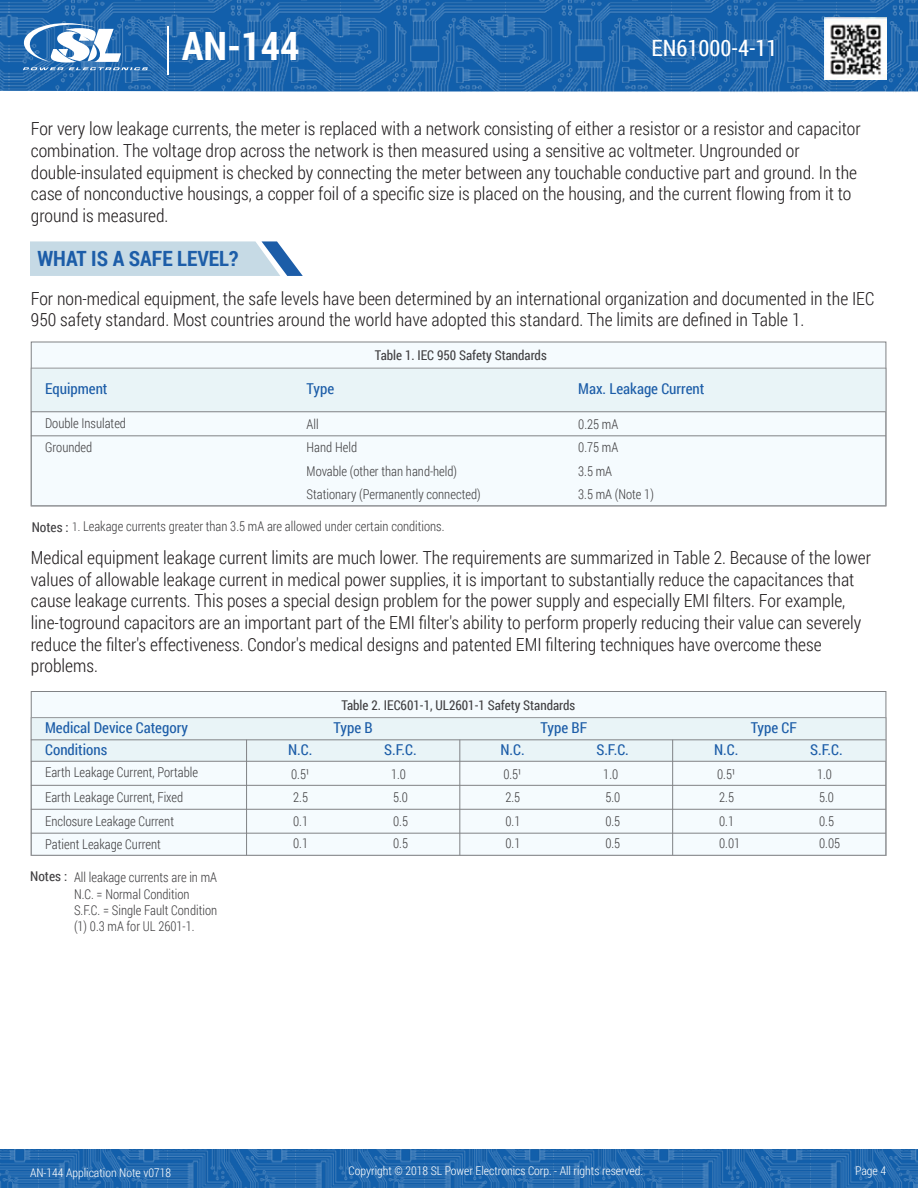
<style>
.page{position:relative;width:918px;height:1188px;background:#fff}
.page>*{position:absolute;margin:0;border:0;box-sizing:border-box;transform-origin:0 0}
.t1{font:700 39px "Roboto Condensed";color:#fff}
.t2{font:22.5px "Roboto Condensed";color:#fff}
.t3{font:700 21px "Roboto Condensed";color:#1c5da8}
.t4{font:300 18px/21.6px "Roboto Condensed";color:#231f20}
.t5{font:15px "Roboto Condensed";color:#1c5da8}
.t6{font:300 13.5px/22.6px "Roboto Condensed";color:#414042;scale:.95 1}
.t7{font:13.5px "Roboto Condensed";color:#414042}
.t8{font:300 12px "Roboto Condensed";color:#fff}
.s1{font-weight:400}
.s2{font-size:12px}
</style>
<div class="page">
<svg style="left:30px;top:241px;width:273px;height:35px;background:#c1d6e3"></svg>
<img style="left:0;top:1150px;width:918px;height:38px">
<img style="left:0;top:0;width:918px;height:92px">
<svg style="left:22px;top:23px;width:126px;height:47px"></svg>
<hr style="left:167px;top:26px;width:1px;height:49px;background:#fff">
<img style="left:824px;top:17px;width:62px;height:63px">
<div style="left:31px;top:342px;width:855px;height:164px;background:#f5fbfe"></div>
<div style="left:31px;top:368px;width:855px;height:44px;background:#e9f4f7"></div>
<div style="left:31px;top:368px;width:855px;height:138px;border:1px solid #939598"></div>
<hr style="left:31px;top:411px;width:855px;height:1px;background:#808285">
<hr style="left:31px;top:435px;width:855px;height:1px;background:#808285">
<div style="left:31px;top:691px;width:855px;height:165px;background:#f5fbfe;border:1px solid #808285"></div>
<div style="left:31px;top:718px;width:855px;height:43px;background:#e9f4f7"></div>
<div style="left:31px;top:717px;width:855px;height:139px;border:1px solid #939598"></div>
<hr style="left:31px;top:761px;width:855px;height:1px;background:#808285">
<hr style="left:31px;top:785px;width:855px;height:1px;background:#808285">
<hr style="left:31px;top:739px;width:855px;height:1px;background:#808285">
<hr style="left:31px;top:809px;width:855px;height:1px;background:#808285">
<hr style="left:31px;top:833px;width:855px;height:1px;background:#808285">
<hr style="left:246px;top:740px;width:1px;height:115px;background:#808285">
<hr style="left:459px;top:740px;width:1px;height:115px;background:#808285">
<hr style="left:672px;top:740px;width:1px;height:115px;background:#808285">
<h1 class="t1" style="left:182px;top:19px;width:119px">AN-144</h1>
<p class="t2" style="left:652px;top:32px;width:127px">EN61000-4-11</p>
<p class="t4" style="left:31px;top:118px;width:831px">For very low leakage currents, the meter is replaced with a network consisting of either a resistor or a resistor and capacitor combination. The voltage drop across the network is then measured using a sensitive ac voltmeter. Ungrounded or double-insulated equipment is checked by connecting the meter between any touchable conductive part and ground. In the case of nonconductive housings, a copper foil of a specific size is placed on the housing, and the current flowing from it to ground is measured.</p>
<p class="t3" style="left:37px;top:244px;width:203px">WHAT IS A SAFE LEVEL?</p>
<p class="t4" style="left:31px;top:287px;width:845px">For non-medical equipment, the safe levels have been determined by an international organization and documented in the IEC<br>950 safety standard. Most countries around the world have adopted this standard. The limits are defined in Table 1.</p>
<p class="t7" style="left:375px;top:346px;width:173px">Table 1. IEC 950 Safety Standards</p>
<p class="t5" style="left:45px;top:379px;width:64px">Equipment</p>
<p class="t5" style="left:307px;top:379px;width:29px">Type</p>
<p class="t5" style="left:578px;top:379px;width:128px">Max. Leakage Current</p>
<p class="t6" style="left:45px;top:411px;width:87px">Double Insulated</p>
<p class="t6" style="left:307px;top:412px;width:55px">All<br>Hand Held</p>
<p class="t6" style="left:307px;top:460px;width:185px">Movable (other than hand-held)<br>Stationary (Permanently connected)</p>
<p class="t6" style="left:578px;top:413px;width:44px">0.25 mA</p>
<p class="t6" style="left:578px;top:460px;width:81px">3.5 mA<br>3.5 mA (Note 1)</p>
<p class="t6" style="left:45px;top:435px;width:51px">Grounded</p>
<p class="t6" style="left:578px;top:435px;width:44px">0.75 mA</p>
<p class="t6" style="left:32px;top:515px;width:436px"><span class="s1">Notes :</span> <span class="s2">1.</span> Leakage currents greater than 3.5 mA are allowed under certain conditions.</p>
<p class="t4" style="left:31px;top:546px;width:842px">Medical equipment leakage current limits are much lower. The requirements are summarized in Table 2. Because of the lower values of allowable leakage current in medical power supplies, it is important to substantially reduce the capacitances that cause leakage currents. This poses a special design problem for the power supply and especially EMI filters. For example, line-toground capacitors are an important part of the EMI filter's ability to perform properly reducing their value can severely reduce the filter's effectiveness. Condor's medical designs and patented EMI filtering techniques have overcome these problems.</p>
<p class="t7" style="left:341px;top:696px;width:235px">Table 2. IEC601-1, UL2601-1 Safety Standards</p>
<p class="t5" style="left:45px;top:718px;width:144px">Medical Device Category</p>
<p class="t5" style="left:334px;top:718px;width:41px">Type B</p>
<p class="t5" style="left:541px;top:718px;width:48px">Type BF</p>
<p class="t5" style="left:45px;top:740px;width:64px">Conditions</p>
<p class="t5" style="left:288px;top:740px;width:26px">N.C.</p>
<p class="t5" style="left:384px;top:740px;width:34px">S.F.C.</p>
<p class="t5" style="left:500px;top:740px;width:26px">N.C.</p>
<p class="t5" style="left:596px;top:740px;width:34px">S.F.C.</p>
<p class="t6" style="left:503px;top:762px;width:20px">0.5¹<br>2.5</p>
<p class="t6" style="left:505px;top:809px;width:17px">0.1<br>0.1</p>
<p class="t6" style="left:45px;top:761px;width:163px">Earth Leakage Current, Portable</p>
<p class="t6" style="left:291px;top:762px;width:20px">0.5¹<br>2.5</p>
<p class="t6" style="left:293px;top:809px;width:17px">0.1<br>0.1</p>
<p class="t6" style="left:391px;top:762px;width:19px">1.0<br>5.0</p>
<p class="t6" style="left:393px;top:809px;width:17px">0.5<br>0.5</p>
<p class="t6" style="left:603px;top:762px;width:19px">1.0<br>5.0</p>
<p class="t6" style="left:605px;top:809px;width:17px">0.5<br>0.5</p>
<p class="t6" style="left:45px;top:784px;width:147px;line-height:24.6px">Earth Leakage Current, Fixed<br>Enclosure Leakage Current</p>
<p class="t6" style="left:45px;top:833px;width:123px">Patient Leakage Current</p>
<p class="t6" style="left:74px;top:869px;width:152px;line-height:16.2px;text-indent:-44px"><span class="s1">Notes :</span> All leakage currents are in mA<br>N.C. = Normal Condition<br>S.F.C. = Single Fault Condition (1) 0.3 mA for UL 2601-1.</p>
<p class="t5" style="left:751px;top:718px;width:48px">Type CF</p>
<p class="t5" style="left:714px;top:740px;width:26px">N.C.</p>
<p class="t5" style="left:810px;top:740px;width:34px">S.F.C.</p>
<p class="t6" style="left:717px;top:762px;width:20px">0.5¹<br>2.5</p>
<p class="t6" style="left:719px;top:809px;width:24px">0.1<br>0.01</p>
<p class="t6" style="left:817px;top:762px;width:19px">1.0<br>5.0</p>
<p class="t6" style="left:819px;top:809px;width:24px">0.5<br>0.05</p>
<p class="t8" style="left:30px;top:1165px;width:143px">AN-144 Application Note v0718</p>
<p class="t8" style="left:349px;top:1163px;width:296px">Copyright © 2018 SL Power Electronics Corp. - All rights reserved.</p>
<p class="t8" style="left:855px;top:1163px;width:32px">Page 4</p>
</div>
